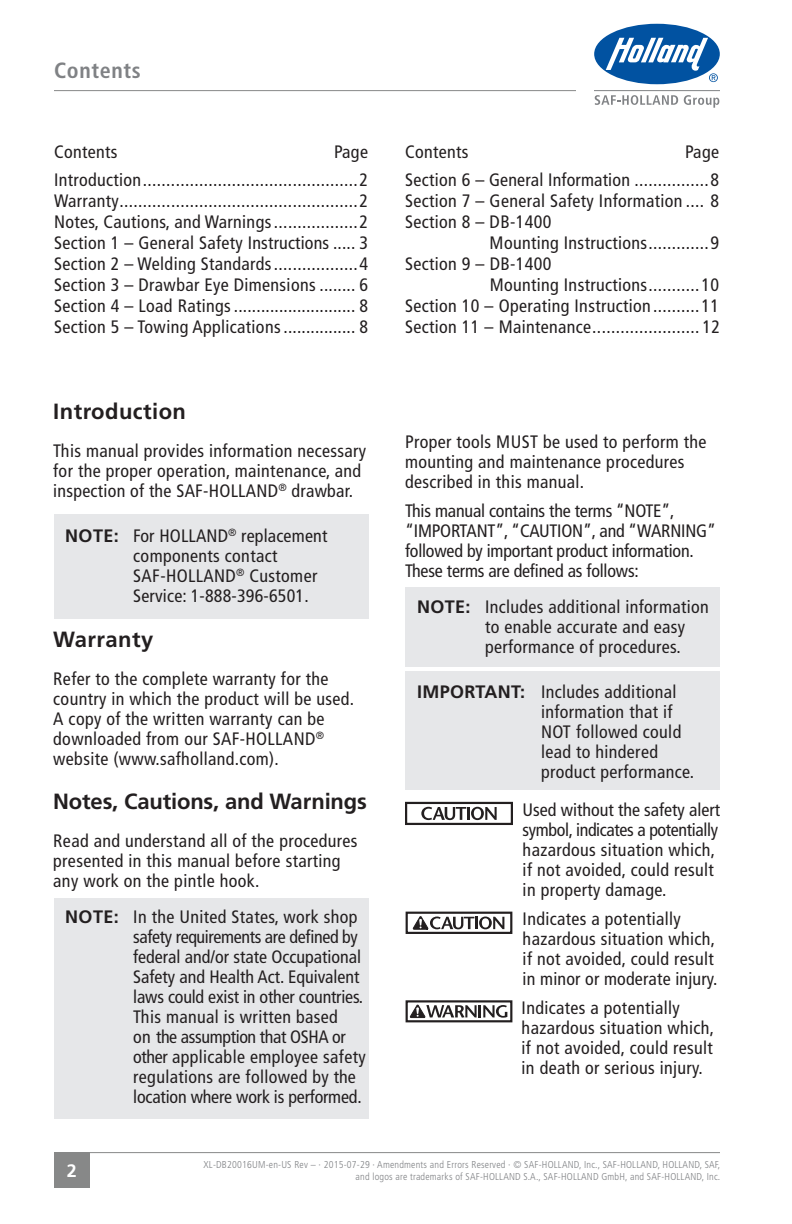
<style>
.page{position:relative;width:792px;height:1224px;background:#fff}
.page>*{position:absolute;margin:0;border:0;box-sizing:border-box;transform-origin:0 0}
.t1{font:700 22px "Frutiger LT Std";letter-spacing:-.01em;color:#231f20}
.t2{font:700 22px "Frutiger LT Std";letter-spacing:.02em;color:#231f20}
.t3{font:700 condensed 22px "Frutiger LT Std";letter-spacing:.03em;color:#808285}
.t4{font:condensed 18px/20px "Frutiger LT Std";letter-spacing:.02em;color:#231f20}
.t5{font:condensed 18px/20px "Frutiger LT Std";color:#231f20}
.t6{font:condensed 18px/20px "Frutiger LT Std";letter-spacing:-.01em;color:#231f20}
.t7{font:700 18px "Frutiger LT Std";color:#fff}
.t8{font:300 condensed 10px/12px "Frutiger LT Std";letter-spacing:.02em;color:#808285;text-align:right}
.s1{font-weight:700;font-stretch:normal}
</style>
<div class="page">
<hr style="left:54px;top:90px;width:522px;height:1px;background:#878888">
<div style="left:594px;top:24px;width:126px;height:60px;background:#0152a1;border-radius:50%"></div>
<svg style="left:606px;top:38px;width:112px;height:44px"></svg>
<svg style="left:595px;top:95px;width:83px;height:10px"></svg>
<svg style="left:684px;top:95px;width:35px;height:13px"></svg>
<hr style="left:594px;top:90px;width:126px;height:1px;background:#808285">
<hr style="left:54px;top:1152px;width:666px;height:1px;background:#878888">
<div style="left:54px;top:1152px;width:36px;height:36px;background:#878888"></div>
<div style="left:405px;top:588px;width:315px;height:79px;background:#e6e7e9"></div>
<div style="left:405px;top:671px;width:315px;height:118px;background:#e6e7e9"></div>
<div style="left:54px;top:899px;width:315px;height:220px;background:#e6e7e9"></div>
<div style="left:54px;top:514px;width:315px;height:105px;background:#e6e7e9"></div>
<div style="left:406px;top:912px;width:106px;height:22px;border:2px solid #231f20"></div>
<svg style="left:413px;top:916px;width:91px;height:14px"></svg>
<div style="left:405px;top:802px;width:108px;height:23px;border:2px solid #231f20"></div>
<svg style="left:421px;top:807px;width:76px;height:13px"></svg>
<div style="left:406px;top:1000px;width:106px;height:22px;border:2px solid #231f20"></div>
<svg style="left:410px;top:1005px;width:97px;height:13px"></svg>
<p class="t3" style="left:54px;top:57px;width:88px">Contents</p>
<p class="t4" style="left:54px;top:141px;width:65px">Contents</p>
<p class="t4" style="left:54px;top:137px;width:315px;line-height:28.2px;text-align:right">Page<br>Introduction..............................................2</p>
<p class="t4" style="left:54px;top:190px;width:316px;line-height:21px;text-align:justify">Warranty...................................................2<br>Notes, Cautions, and Warnings..................2<br>Section 1 – General Safety Instructions ..... 3<br>Section 2 – Welding Standards..................4<br>Section 3 – Drawbar Eye Dimensions ........ 6<br>Section 4 – Load Ratings ........................... 8<br>Section 5 – Towing Applications................ 8</p>
<p class="t2" style="left:53px;top:399px;width:134px">Introduction</p>
<p class="t4" style="left:53px;top:441px;width:315px">This manual provides information necessary for the proper operation, maintenance, and inspection of the SAF-HOLLAND<sup>®</sup> drawbar.</p>
<p class="t4" style="left:133px;top:526px;width:196px;text-indent:-68px"><span class="s1">NOTE:</span> For HOLLAND<sup>®</sup> replacement components contact<br>SAF-HOLLAND<sup>®</sup> Customer<br>Service: 1-888-396-6501.</p>
<p class="t2" style="left:53px;top:626px;width:102px">Warranty</p>
<p class="t4" style="left:53px;top:669px;width:302px">Refer to the complete warranty for the country in which the product will be used.<br>A copy of the written warranty can be downloaded from our SAF-HOLLAND<sup>® </sup>website (www.safholland.com).</p>
<p class="t1" style="left:53px;top:789px;width:315px">Notes, Cautions, and Warnings</p>
<p class="t4" style="left:53px;top:831px;width:306px">Read and understand all of the procedures presented in this manual before starting any work on the pintle hook.</p>
<p class="t5" style="left:133px;top:907px;width:234px;text-indent:-68px"><span class="s1">NOTE:</span> In the United States, work shop safety requirements are defined by federal and/or state Occupational Safety and Health Act. Equivalent laws could exist in other countries.<br>This manual is written based<br>on the assumption that OSHA or other applicable employee safety regulations are followed by the location where work is performed.</p>
<p class="t4" style="left:405px;top:141px;width:65px">Contents</p>
<p class="t4" style="left:405px;top:137px;width:316px;line-height:28.2px;text-align:right">Page<br>Section 6 – General Information ................8</p>
<p class="t4" style="left:405px;top:191px;width:316px">Section 7 – General Safety Information .... 8</p>
<p class="t4" style="left:405px;top:212px;width:148px">Section 8 – DB-1400</p>
<p class="t4" style="left:490px;top:233px;width:231px">Mounting Instructions.............9</p>
<p class="t4" style="left:405px;top:254px;width:148px">Section 9 – DB-1400</p>
<p class="t4" style="left:490px;top:275px;width:231px">Mounting Instructions...........10</p>
<p class="t4" style="left:405px;top:296px;width:315px">Section 10 – Operating Instruction..........11</p>
<p class="t4" style="left:405px;top:317px;width:317px">Section 11 – Maintenance....................... 12</p>
<p class="t4" style="left:405px;top:432px;width:303px">Proper tools MUST be used to perform the mounting and maintenance procedures described in this manual.</p>
<p class="t6" style="left:405px;top:501px;width:313px">This manual contains the terms “NOTE”, “IMPORTANT”, “CAUTION”, and “WARNING” followed by important product information.<br>These terms are defined as follows:</p>
<p class="t4" style="left:485px;top:597px;width:225px;text-indent:-68px"><span class="s1">NOTE:</span> Includes additional information to enable accurate and easy performance of procedures.</p>
<p class="t4" style="left:541px;top:682px;width:155px;text-indent:-124px"><span class="s1">IMPORTANT:</span> Includes additional information that if<br>NOT followed could lead to hindered product performance.</p>
<p class="t4" style="left:523px;top:800px;width:199px">Used without the safety alert symbol, indicates a potentially hazardous situation which, if not avoided, could result in property damage.</p>
<p class="t4" style="left:523px;top:909px;width:196px">Indicates a potentially hazardous situation which, if not avoided, could result in minor or moderate injury.</p>
<p class="t4" style="left:522px;top:998px;width:194px">Indicates a potentially hazardous situation which, if not avoided, could result in death or serious injury.</p>
<p class="t7" style="left:67px;top:1160px;width:12px">2</p>
<p class="t8" style="left:204px;top:1158px;width:518px">XL-DB20016UM-en-US Rev – · 2015-07-29 · Amendments and Errors Reserved · © SAF-HOLLAND, Inc., SAF-HOLLAND, HOLLAND, SAF, and logos are trademarks of SAF-HOLLAND S.A., SAF-HOLLAND GmbH, and SAF-HOLLAND, Inc.</p>
</div>
